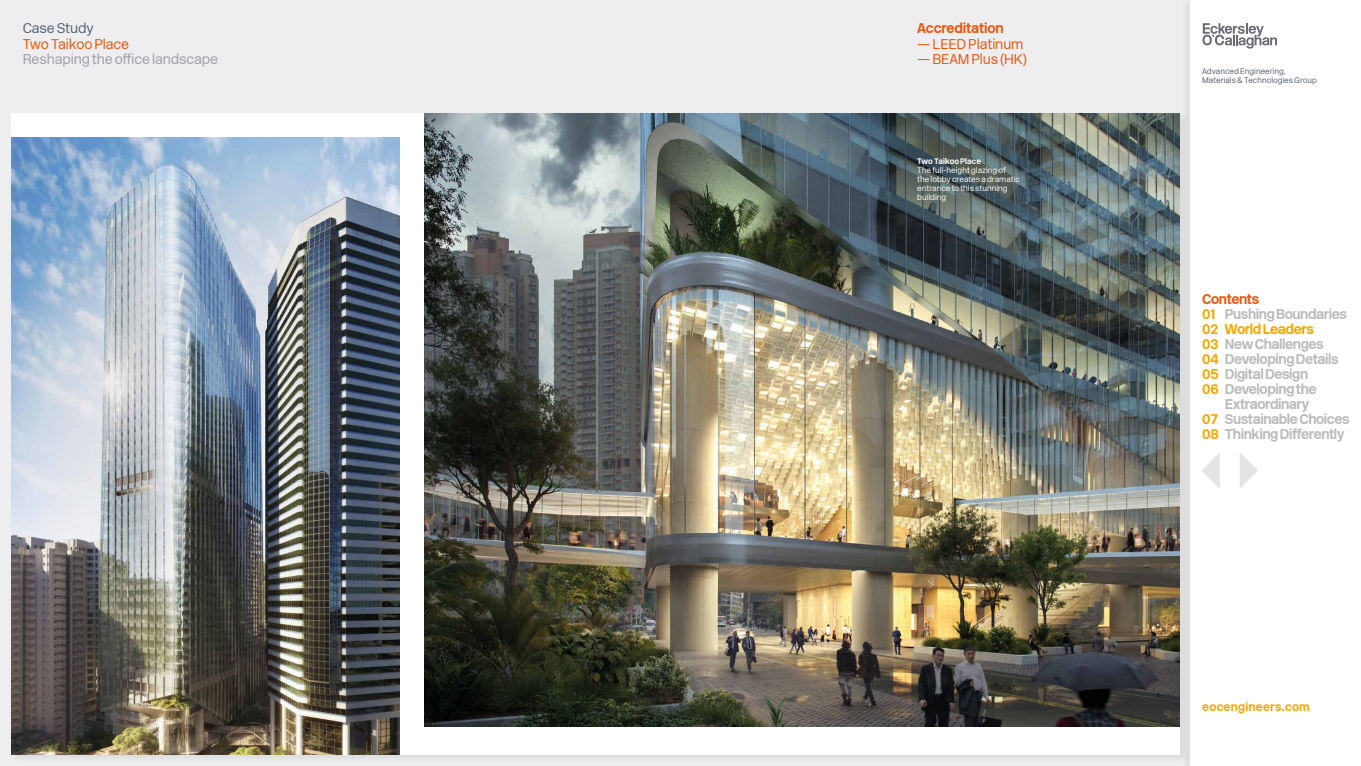
<style>
.page{position:relative;width:1361px;height:766px;background:#fff}
.page>*{position:absolute;margin:0;border:0;box-sizing:border-box;transform-origin:0 0}
.t1{font:700 14px "New Rail Alphabet";letter-spacing:-.03em;color:#bcbabc}
.t2{font:300 14px "New Rail Alphabet";letter-spacing:-.01em;color:#ea560d}
.t3{font:300 14px "New Rail Alphabet";letter-spacing:-.01em;color:#9b9fa9}
.t4{font:700 14px "New Rail Alphabet";letter-spacing:-.015em;color:#ea560d}
.t5{font:700 14px "New Rail Alphabet";letter-spacing:-.03em;color:#f7a600}
.t6{font:300 14px "New Rail Alphabet";letter-spacing:-.01em;color:#56626f}
.t7{font:700 12px "New Rail Alphabet";letter-spacing:.02em;color:#f7a600}
.t8{font:300 8px/9px "New Rail Alphabet";color:#fff}
.t9{font:300 8px/9px "New Rail Alphabet";color:#56626f}
.t10{font:700 8px "New Rail Alphabet";color:#fff}
.s1{color:#f7a600}
</style>
<div class="page">
<div style="left:0;top:0;width:1191px;height:765px;background:#eeedef"></div>
<div style="left:10px;top:110px;width:1180px;height:653px;background:#000;opacity:.08"></div>
<div style="left:11px;top:113px;width:1168px;height:641px;background:#fff"></div>
<img style="left:424px;top:113px;width:755px;height:613px">
<img style="left:11px;top:137px;width:389px;height:617px">
<div style="left:1181px;top:0;width:180px;height:765px;background:#000;opacity:.08"></div>
<div style="left:1191px;top:0;width:170px;height:765px;background:#fff"></div>
<svg style="left:1240px;top:453px;width:18px;height:35px"></svg>
<svg style="left:1202px;top:453px;width:18px;height:36px"></svg>
<svg style="left:1202px;top:23px;width:75px;height:26px"></svg>
<p class="t6" style="left:23px;top:19px;width:73px">Case Study</p>
<p class="t2" style="left:23px;top:34px;width:108px">Two Taikoo Place</p>
<p class="t3" style="left:23px;top:50px;width:197px">Reshaping the office landscape</p>
<p class="t4" style="left:917px;top:19px;width:88px">Accreditation</p>
<p class="t2" style="left:917px;top:34px;width:108px">— LEED Platinum</p>
<p class="t2" style="left:917px;top:50px;width:111px">— BEAM Plus (HK)</p>
<p class="t10" style="left:917px;top:156px;width:65px">Two Taikoo Place</p>
<p class="t8" style="left:917px;top:166px;width:104px">The full-height glazing of the lobby creates a dramatic entrance to this stunning building</p>
<p class="t9" style="left:1202px;top:66px;width:116px">Advanced Engineering,<br>Materials &amp; Technologies Group</p>
<p class="t4" style="left:1202px;top:290px;width:59px">Contents</p>
<p class="t1" style="left:1202px;top:305px;width:146px"><span class="s1">01</span> Pushing Boundaries</p>
<p class="t5" style="left:1202px;top:320px;width:113px">02 World Leaders</p>
<p class="t1" style="left:1202px;top:335px;width:123px"><span class="s1">03</span> New Challenges</p>
<p class="t1" style="left:1202px;top:350px;width:138px"><span class="s1">04</span> Developing Details</p>
<p class="t1" style="left:1202px;top:365px;width:108px"><span class="s1">05</span> Digital Design</p>
<p class="t1" style="left:1202px;top:380px;width:116px"><span class="s1">06</span> Developing the</p>
<p class="t1" style="left:1225px;top:395px;width:86px">Extraordinary</p>
<p class="t1" style="left:1202px;top:410px;width:149px"><span class="s1">07</span> Sustainable Choices</p>
<p class="t1" style="left:1202px;top:425px;width:144px"><span class="s1">08</span> ThinkingDifferently</p>
<p class="t7" style="left:1202px;top:699px;width:109px">eocengineers.com</p>
</div>
